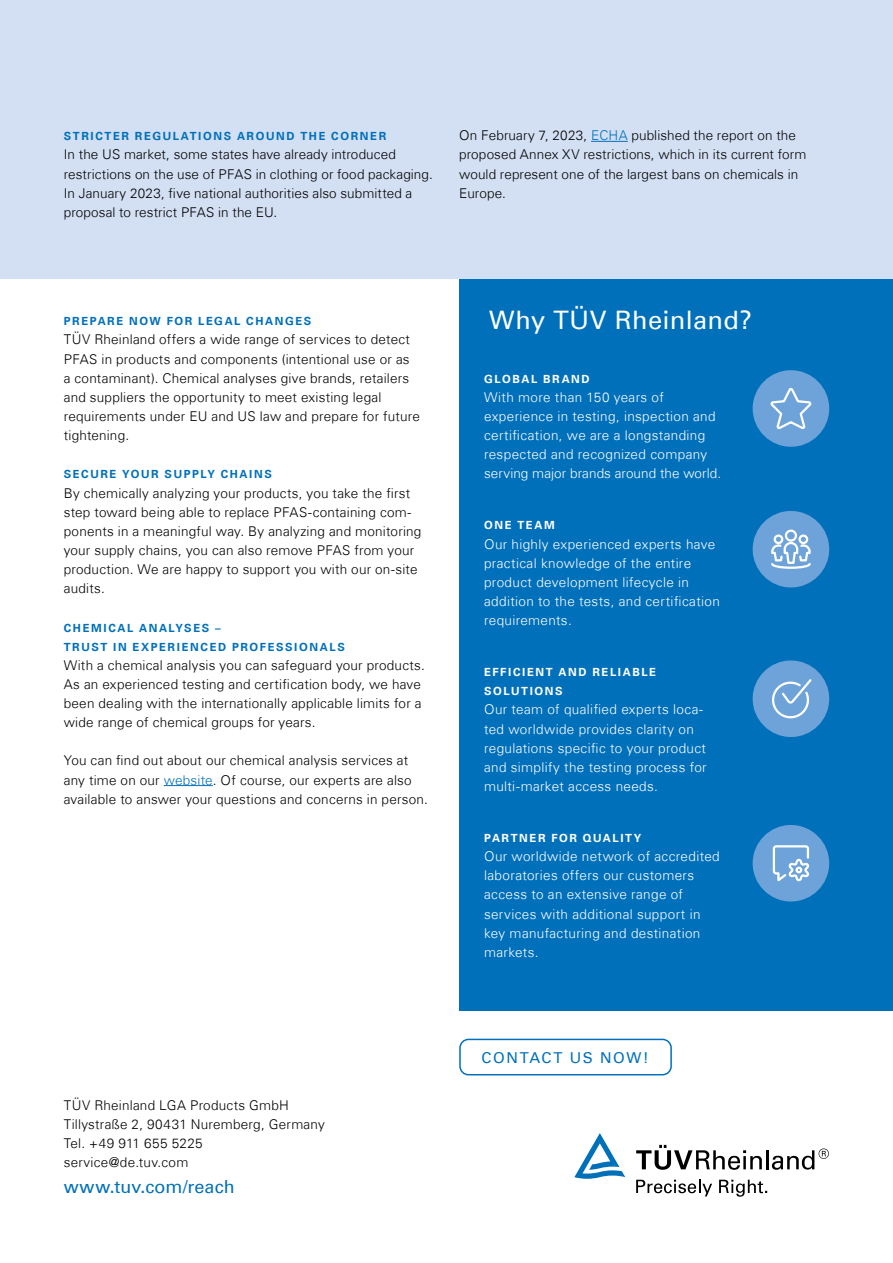
<style>
.page{position:relative;width:893px;height:1263px;background:#fff}
.page>*{position:absolute;margin:0;border:0;box-sizing:border-box;transform-origin:0 0}
._10_Trademark_Protection_Note_black{font:25.5px "Univers Com 55 Roman";letter-spacing:.015em;color:#fff}
._03_Copy{font:18px "Univers Com 55 Roman";letter-spacing:.005em;color:#0070ba}
._02_Subheadline___Intro{font:15px "Univers Com 55 Roman";letter-spacing:.11em;color:#0070ba}
._03_Copy-2{font:300 13.5px/19.2px "Univers Com 45";letter-spacing:.015em;color:#000}
._03_Copy-3{font:300 13.5px/19.2px "Univers Com 45";letter-spacing:.025em;color:#fff}
._06_Copytext_with_bulletpoints{font:300 13.5px/19.2px "Univers Com 45";letter-spacing:.005em;color:#000}
._04_Copyheadline{font:700 11.25px/19.2px "Univers Com 65";letter-spacing:.145em;color:#0070ba}
._04_Copyheadline-2{font:700 11.25px/19.2px "Univers Com 65";letter-spacing:.145em;color:#fff}
._03_Copy-4{font:700 11.25px "Univers Com 65";letter-spacing:.145em;color:#0070ba}
.s1{color:#0070ba}
</style>
<div class="page">
<div style="left:0;top:0;width:893px;height:279px;background:#d3dff3"></div>
<div style="left:459px;top:279px;width:434px;height:731px;background:#0070ba"></div>
<svg style="left:636px;top:1145px;width:193px;height:25px"></svg>
<svg style="left:574px;top:1133px;width:51px;height:46px"></svg>
<svg style="left:636px;top:1179px;width:76px;height:17px"></svg>
<svg style="left:719px;top:1180px;width:48px;height:16px"></svg>
<hr style="left:164px;top:785px;width:49px;height:1px;background:#0070ba">
<div style="left:459px;top:1039px;width:213px;height:36px;border:2px solid #0070ba;border-radius:9px"></div>
<hr style="left:591px;top:141px;width:37px;height:1px;background:#0070ba">
<div style="left:753px;top:660px;width:76px;height:77px;background:#6da3d8;border-radius:50%"></div>
<svg style="left:772px;top:679px;width:40px;height:40px"></svg>
<div style="left:753px;top:511px;width:76px;height:76px;background:#6da3d8;border-radius:50%"></div>
<svg style="left:771px;top:529px;width:40px;height:40px"></svg>
<div style="left:753px;top:825px;width:76px;height:76px;background:#6da3d8;border-radius:50%"></div>
<svg style="left:772px;top:845px;width:38px;height:37px"></svg>
<div style="left:753px;top:370px;width:76px;height:77px;background:#6da3d8;border-radius:50%"></div>
<svg style="left:770px;top:388px;width:42px;height:41px"></svg>
<p class="_03_Copy-4" style="left:64px;top:130px;width:324px">STRICTER REGULATIONS AROUND THE CORNER</p>
<p class="_06_Copytext_with_bulletpoints" style="left:64px;top:145px;width:371px">In the US market, some states have already introduced restrictions on the use of PFAS in clothing or food packaging.<br>In January 2023, five national authorities also submitted a proposal to restrict PFAS in the EU.</p>
<p class="_06_Copytext_with_bulletpoints" style="left:459px;top:126px;width:349px">On February 7, 2023, <span class="s1">ECHA</span> published the report on the proposed Annex XV restrictions, which in its current form would represent one of the largest bans on chemicals in Europe.</p>
<p class="_04_Copyheadline" style="left:64px;top:312px;width:249px">PREPARE NOW FOR LEGAL CHANGES</p>
<p class="_03_Copy-2" style="left:64px;top:330px;width:358px">TÜV Rheinland offers a wide range of services to detect PFAS in products and components (intentional use or as<br>a contaminant). Chemical analyses give brands, retailers and suppliers the opportunity to meet existing legal requirements under EU and US law and prepare for future tightening.</p>
<p class="_04_Copyheadline" style="left:64px;top:465px;width:210px">SECURE YOUR SUPPLY CHAINS</p>
<p class="_03_Copy-2" style="left:64px;top:483px;width:359px">By chemically analyzing your products, you take the first step toward being able to replace PFAS-containing com&shy;ponents in a meaningful way. By analyzing and monitoring your supply chains, you can also remove PFAS from your production. We are happy to support you with our on-site audits.</p>
<p class="_04_Copyheadline" style="left:64px;top:618px;width:283px">CHEMICAL ANALYSES –<br>TRUST IN EXPERIENCED PROFESSIONALS</p>
<p class="_03_Copy-2" style="left:64px;top:655px;width:363px">With a chemical analysis you can safeguard your products.<br>As an experienced testing and certification body, we have been dealing with the internationally applicable limits for a wide range of chemical groups for years.</p>
<p class="_03_Copy-2" style="left:64px;top:751px;width:366px">You can find out about our chemical analysis services at any time on our <span class="s1">website</span>. Of course, our experts are also available to answer your questions and concerns in person.</p>
<p class="_10_Trademark_Protection_Note_black" style="left:489px;top:305px;width:264px">Why TÜV Rheinland?</p>
<p class="_04_Copyheadline-2" style="left:484px;top:369px;width:107px">GLOBAL BRAND</p>
<p class="_03_Copy-3" style="left:484px;top:387px;width:239px">With more than 150 years of experience in testing, inspection and certification, we are a longstanding respected and recognized company serving major brands around the world.</p>
<p class="_04_Copyheadline-2" style="left:484px;top:516px;width:72px">ONE TEAM</p>
<p class="_03_Copy-3" style="left:484px;top:534px;width:237px">Our highly experienced experts have practical knowledge of the entire product development lifecycle in addition to the tests, and certification requirements.</p>
<p class="_04_Copyheadline-2" style="left:484px;top:663px;width:173px">EFFICIENT AND RELIABLE<br>SOLUTIONS</p>
<p class="_03_Copy-3" style="left:484px;top:700px;width:224px">Our team of qualified experts loca&shy;ted worldwide provides clarity on regulations specific to your product and simplify the testing process for multi-market access needs.</p>
<p class="_04_Copyheadline-2" style="left:484px;top:828px;width:159px">PARTNER FOR QUALITY</p>
<p class="_03_Copy-3" style="left:484px;top:847px;width:237px">Our worldwide network of accredited laboratories offers our customers access to an extensive range of services with additional support in key manufacturing and destination markets.</p>
<p class="_03_Copy-2" style="left:64px;top:1095px;width:227px">TÜV Rheinland LGA Products GmbH</p>
<p class="_03_Copy-2" style="left:64px;top:1114px;width:263px">Tillystraße 2, 90431 Nuremberg, Germany</p>
<p class="_03_Copy-2" style="left:64px;top:1134px;width:140px">Tel. +49 911 655 5225</p>
<p class="_03_Copy-2" style="left:64px;top:1153px;width:126px">service@de.tuv.com</p>
<p class="_03_Copy" style="left:64px;top:1175px;width:173px">www.tuv.com/reach</p>
<p class="_02_Subheadline___Intro" style="left:481px;top:1048px;width:169px">CONTACT US NOW!</p>
</div>
